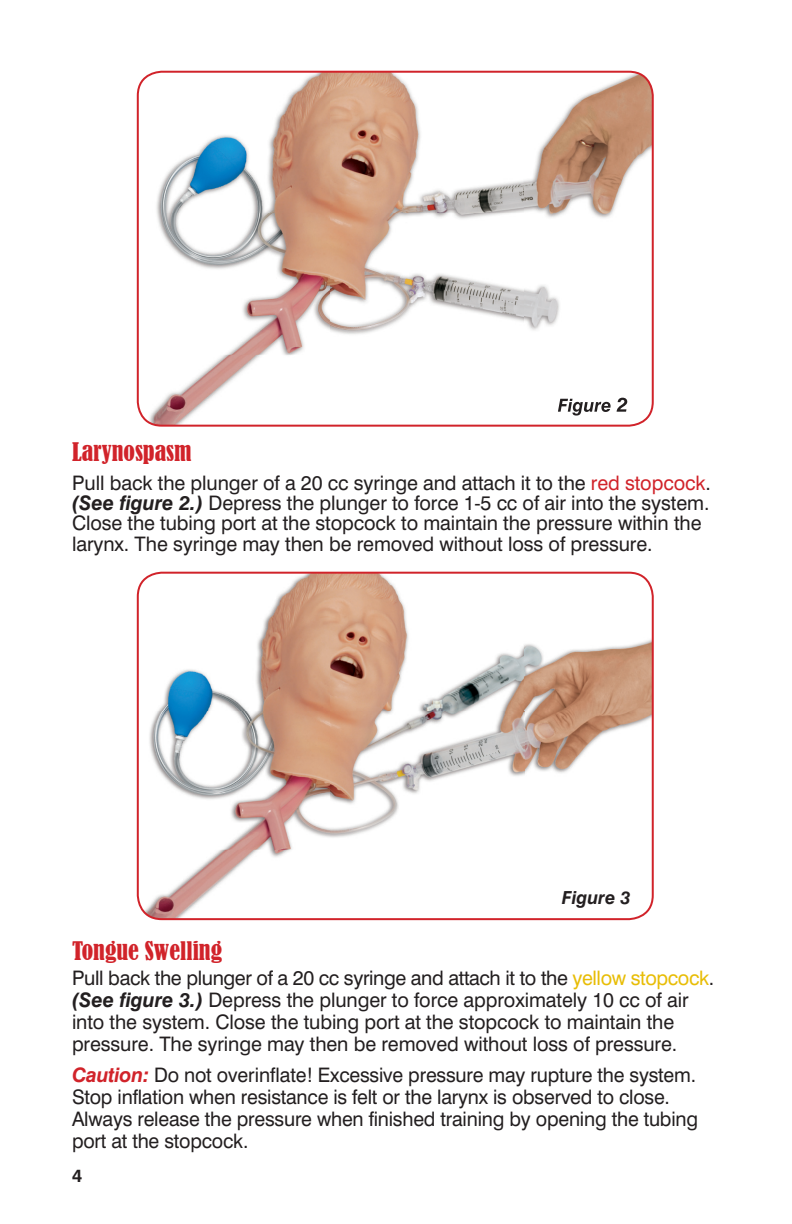
<style>
.page{position:relative;width:792px;height:1224px;background:#fff}
.page>*{position:absolute;margin:0;border:0;box-sizing:border-box;transform-origin:0 0}
.t1{font:condensed 24px "Bernard";color:#d1232a}
.t2{font:20px/22px "Swiss 721 BT";letter-spacing:-.005em;color:#231f20}
.t3{font:italic 700 18px "Swiss 721 BT";color:#231f20}
.t4{font:700 18px "Swiss 721 BT";color:#231f20}
.s1{color:#d1232a}
.s2{font-weight:700;font-style:italic}
.s3{color:#e8bd06}
.s4{font-weight:700;font-style:italic;color:#d1232a}
</style>
<div class="page">
<img style="left:138px;top:72px;width:515px;height:354px">
<img style="left:558px;top:399px;width:54px;height:17px">
<img style="left:617px;top:398px;width:10px;height:14px">
<div style="left:137px;top:71px;width:517px;height:356px;border:2px solid #d1232a;border-radius:24px"></div>
<img style="left:138px;top:573px;width:515px;height:346px">
<div style="left:137px;top:572px;width:517px;height:348px;border:2px solid #d1232a;border-radius:24px"></div>
<p class="t1" style="left:72px;top:438px;width:121px">Larynospasm</p>
<p class="t2" style="left:72px;top:472px;width:640px;line-height:20.4px">Pull back the plunger of a 20 cc syringe and attach it to the <span class="s1">red stopcock</span>. <span class="s2">(See figure 2.)</span> Depress the plunger to force 1-5 cc of air into the system.<br>Close the tubing port at the stopcock to maintain the pressure within the larynx. The syringe may then be removed without loss of pressure.</p>
<p class="t3" style="left:562px;top:886px;width:71px">Figure 3</p>
<p class="t1" style="left:72px;top:937px;width:152px">Tongue Swelling</p>
<p class="t2" style="left:72px;top:966px;width:644px">Pull back the plunger of a 20 cc syringe and attach it to the <span class="s3">yellow stopcock</span>. <span class="s2">(See figure 3.)</span> Depress the plunger to force approximately 10 cc of air into the system. Close the tubing port at the stopcock to maintain the pressure. The syringe may then be removed without loss of pressure.</p>
<p class="t2" style="left:72px;top:1063px;width:628px"><span class="s4">Caution:</span> Do not overinflate! Excessive pressure may rupture the system.<br>Stop inflation when resistance is felt or the larynx is observed to close.<br>Always release the pressure when finished training by opening the tubing port at the stopcock.</p>
<p class="t4" style="left:72px;top:1165px;width:12px">4</p>
</div>
